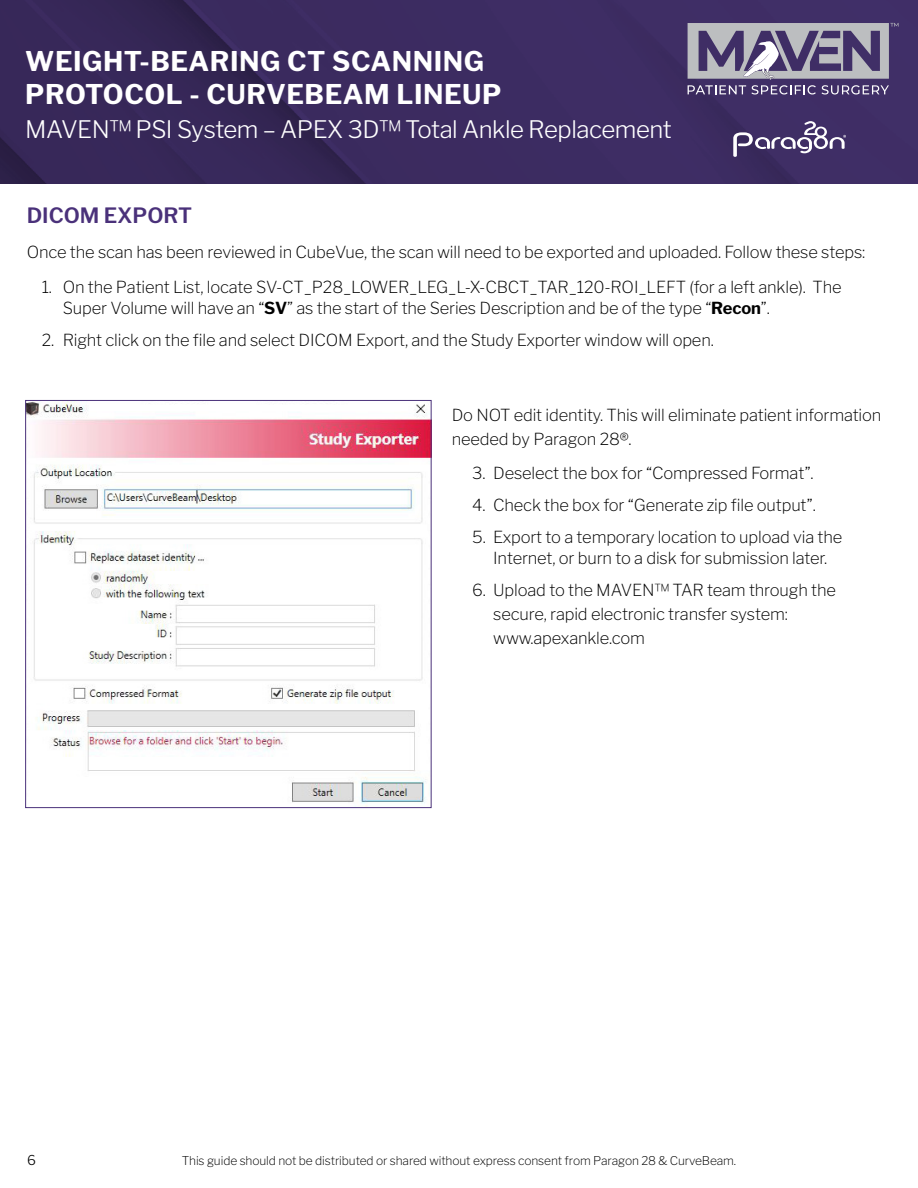
<style>
.page{position:relative;width:918px;height:1188px;background:#fff}
.page>*{position:absolute;margin:0;border:0;box-sizing:border-box;transform-origin:0 0}
.t1{font:700 27px/32.4px "Libre Franklin";letter-spacing:.02em;color:#fff}
.t2{font:300 24px "Libre Franklin";letter-spacing:-.02em;color:#fff}
.t3{font:600 21px "Libre Franklin";color:#4a317a}
.t4{font:200 16.5px/24px "Libre Franklin";letter-spacing:-.01em;color:#000}
.t5{font:300 13.5px "Libre Franklin";color:#000}
.t6{font:200 12px "Libre Franklin";letter-spacing:-.01em;color:#000}
.s1{font-weight:700}
</style>
<div class="page">
<img style="left:0;top:0;width:918px;height:184px">
<svg style="left:733px;top:120px;width:113px;height:37px"></svg>
<svg style="left:688px;top:23px;width:211px;height:72px"></svg>
<img style="left:27px;top:402px;width:403px;height:404px">
<div style="left:75px;top:689px;width:9px;height:8px;background:#fff"></div>
<h1 class="t1" style="left:25px;top:45px;width:478px">WEIGHT-BEARING CT SCANNING<br>PROTOCOL - CURVEBEAM LINEUP</h1>
<h2 class="t2" style="left:25px;top:115px;width:648px">MAVEN™ PSI System – APEX 3D™ Total Ankle Replacement</h2>
<p class="t3" style="left:27px;top:203px;width:167px">DICOM EXPORT</p>
<p class="t4" style="left:27px;top:240px;width:840px">Once the scan has been reviewed in CubeVue, the scan will need to be exported and uploaded. Follow these steps:</p>
<p class="t4" style="left:63px;top:276px;width:780px;line-height:21px;text-indent:-21px">1. On the Patient List, locate SV-CT_P28_LOWER_LEG_L-X-CBCT_TAR_120-ROI_LEFT (for a left ankle). The<br>Super Volume will have an “<span class="s1">SV</span>” as the start of the Series Description and be of the type “<span class="s1">Recon</span>”.</p>
<p class="t4" style="left:42px;top:328px;width:674px">2. Right click on the file and select DICOM Export, and the Study Exporter window will open.</p>
<p class="t4" style="left:452px;top:403px;width:431px">Do NOT edit identity. This will eliminate patient information needed by Paragon 28®.</p>
<p class="t4" style="left:472px;top:461px;width:343px">3. Deselect the box for “Compressed Format”.</p>
<p class="t4" style="left:472px;top:493px;width:345px">4. Check the box for “Generate zip file output”.</p>
<p class="t4" style="left:472px;top:526px;width:372px;line-height:21px;text-align:center">5. Export to a temporary location to upload via the<br>Internet, or burn to a disk for submission later.</p>
<p class="t4" style="left:493px;top:578px;width:344px;text-indent:-21px">6. Upload to the MAVEN™ TAR team through the secure, rapid electronic transfer system: www.apexankle.com</p>
<p class="t5" style="left:27px;top:1152px;width:10px">6</p>
<p class="t6" style="left:182px;top:1153px;width:556px">This guide should not be distributed or shared without express consent from Paragon 28 &amp; CurveBeam.</p>
</div>
